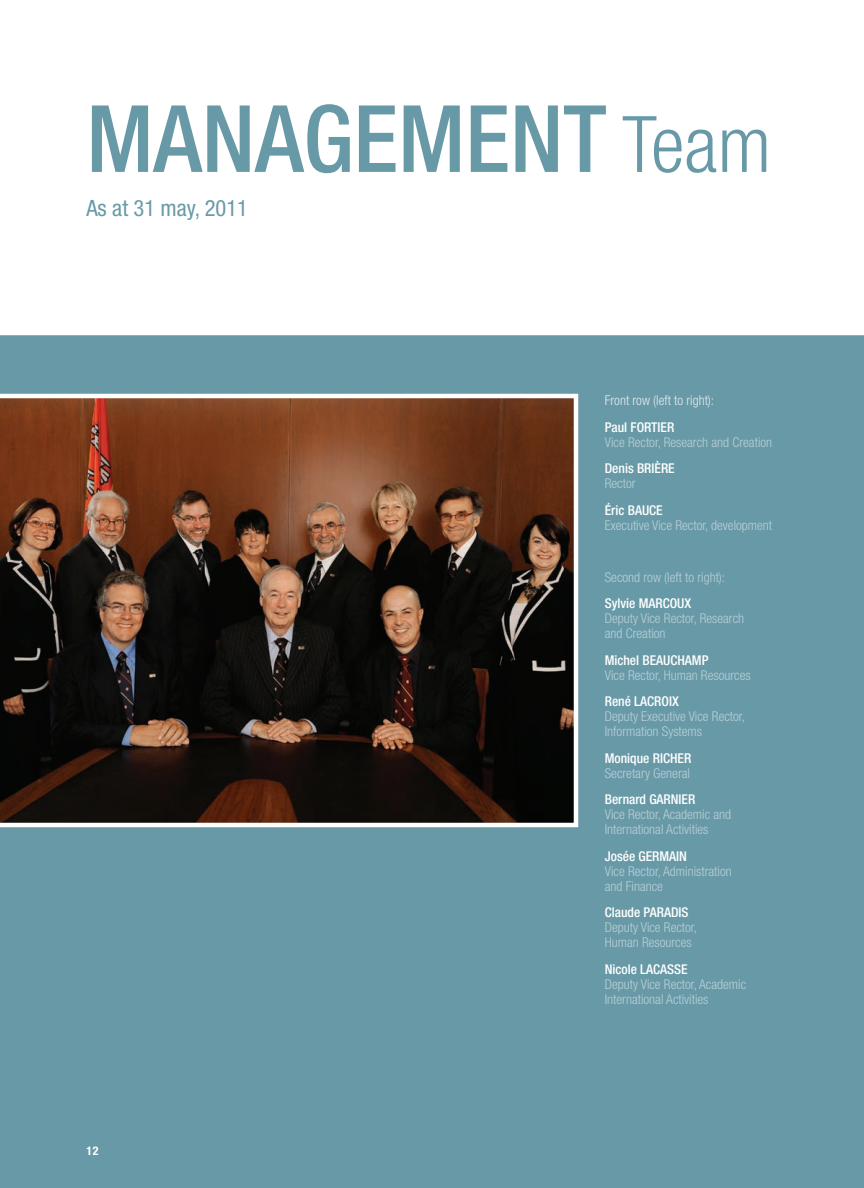
<style>
.page{position:relative;width:864px;height:1188px;background:#fff}
.page>*{position:absolute;margin:0;border:0;box-sizing:border-box;transform-origin:0 0}
.grand_titre{font:500 condensed 93px "Helvetica Neue";color:#6899a7}
.Titre_gris_pâle{font:condensed 22.5px "Helvetica Neue";color:#6899a7}
.titre_de_fonction{font:300 condensed 13.5px/15px "Helvetica Neue";color:#b9d0d7}
.Nom{font:500 condensed 13.5px "Helvetica Neue";color:#fff}
.titre_de_fonction-2{font:300 condensed 13.5px "Helvetica Neue";color:#e4ebef}
.pagination_gauche{font:700 condensed 12px "Helvetica Neue";color:#fff}
.s1{font-weight:300;font-size:78px}
</style>
<div class="page">
<div style="left:0;top:330px;width:864px;height:858px;background:#6899a7"></div>
<div style="left:0;top:325px;width:864px;height:10px;background:#fff"></div>
<svg style="left:0;top:394px;width:578px;height:433px;background:#462d20"></svg>
<hr style="left:863px;top:330px;width:1px;height:858px;background:#6899a7">
<p class="grand_titre" style="left:86px;top:83px;width:686px">MANAGEMENT <span class="s1">Team</span></p>
<p class="Titre_gris_pâle" style="left:86px;top:195px;width:163px">As at 31 may, 2011</p>
<p class="pagination_gauche" style="left:86px;top:1143px;width:14px">12</p>
<p class="titre_de_fonction-2" style="left:605px;top:393px;width:111px">Front row (left to right):</p>
<p class="Nom" style="left:605px;top:419px;width:71px">Paul FORTIER</p>
<p class="titre_de_fonction" style="left:605px;top:434px;width:169px">Vice Rector, Research and Creation</p>
<p class="Nom" style="left:605px;top:461px;width:71px">Denis BRIÈRE</p>
<p class="titre_de_fonction" style="left:605px;top:476px;width:32px">Rector</p>
<p class="Nom" style="left:605px;top:502px;width:59px">Éric BAUCE</p>
<p class="titre_de_fonction" style="left:605px;top:518px;width:169px">Executive Vice Rector, development</p>
<p class="titre_de_fonction" style="left:605px;top:569px;width:122px">Second row (left to right):</p>
<p class="Nom" style="left:605px;top:595px;width:88px">Sylvie MARCOUX</p>
<p class="titre_de_fonction" style="left:605px;top:611px;width:141px">Deputy Vice Rector, Research and Creation</p>
<p class="Nom" style="left:605px;top:652px;width:105px">Michel BEAUCHAMP</p>
<p class="titre_de_fonction" style="left:605px;top:667px;width:147px">Vice Rector, Human Resources</p>
<p class="Nom" style="left:605px;top:693px;width:75px">René LACROIX</p>
<p class="titre_de_fonction" style="left:605px;top:709px;width:142px">Deputy Executive Vice Rector,<br>Information Systems</p>
<p class="Nom" style="left:605px;top:750px;width:88px">Monique RICHER</p>
<p class="titre_de_fonction" style="left:605px;top:765px;width:87px">Secretary General</p>
<p class="Nom" style="left:605px;top:791px;width:92px">Bernard GARNIER</p>
<p class="titre_de_fonction" style="left:605px;top:807px;width:128px">Vice Rector, Academic and<br>International Activities</p>
<p class="Nom" style="left:605px;top:848px;width:84px">Josée GERMAIN</p>
<p class="titre_de_fonction" style="left:605px;top:863px;width:128px">Vice Rector, Administration and Finance</p>
<p class="Nom" style="left:605px;top:905px;width:85px">Claude PARADIS</p>
<p class="titre_de_fonction" style="left:605px;top:920px;width:94px">Deputy Vice Rector,<br>Human Resources</p>
<p class="Nom" style="left:605px;top:961px;width:84px">Nicole LACASSE</p>
<p class="titre_de_fonction" style="left:605px;top:977px;width:143px">Deputy Vice Rector, Academic<br>International Activities</p>
</div>
